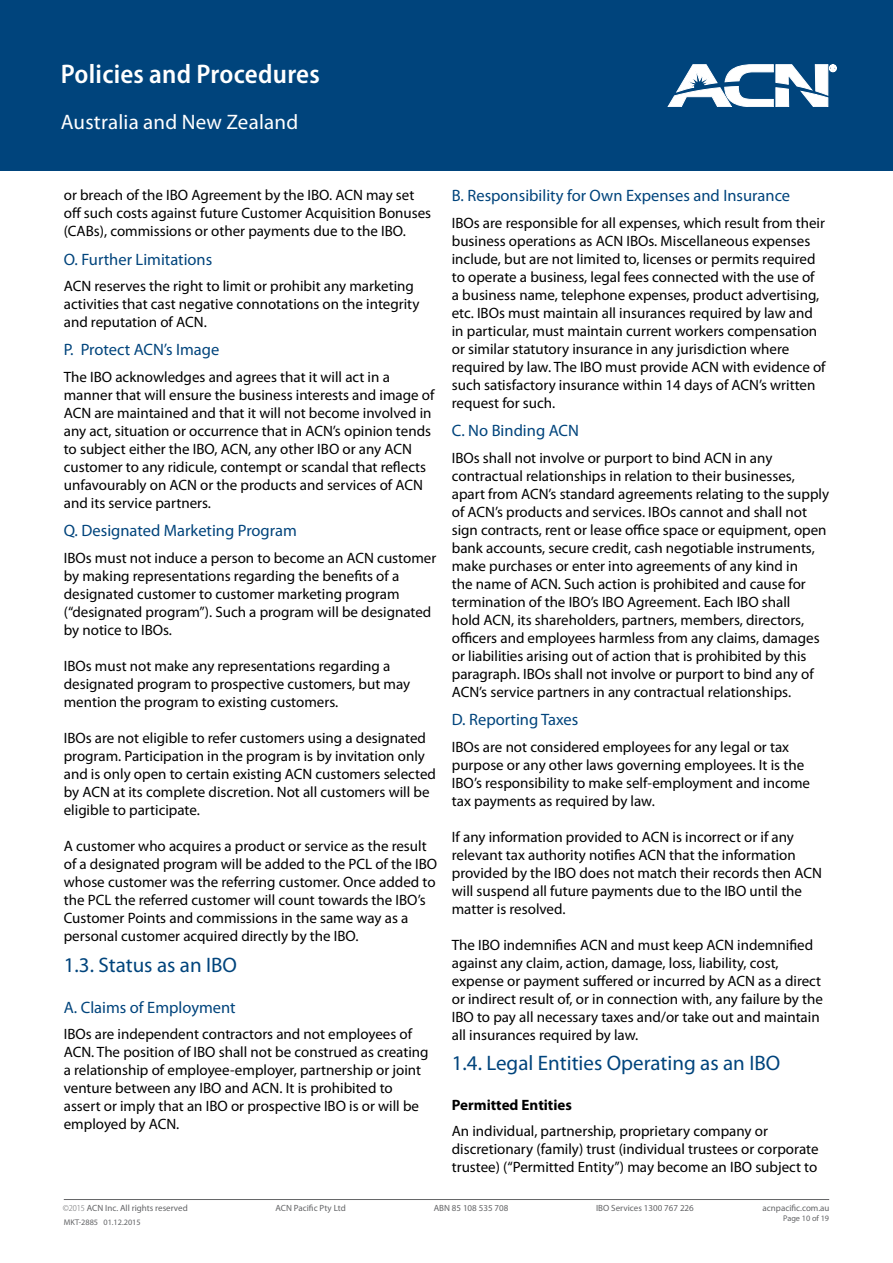
<style>
.page{position:relative;width:893px;height:1263px;background:#fff}
.page>*{position:absolute;margin:0;border:0;box-sizing:border-box;transform-origin:0 0}
.t1{font:600 semi-condensed 27px "Myriad Pro";letter-spacing:.01em;color:#fff}
.t2{font:21px "Myriad Pro";color:#00447c}
.t3{font:21px "Myriad Pro";letter-spacing:.01em;color:#fff}
.t4{font:16.5px "Myriad Pro";color:#00447c}
.t5{font:15px/18px "Myriad Pro";color:#000}
.t6{font:700 15px "Myriad Pro";color:#000}
.t7{font:9px "Myriad Pro";color:#636466}
.t8{font:8.25px "Myriad Pro";color:#636466}
.s1{font-weight:300;font-stretch:semi-condensed}
</style>
<div class="page">
<div style="left:0;top:0;width:893px;height:171px;background:#00447c"></div>
<hr style="left:64px;top:1199px;width:765px;height:1px;background:#636466">
<svg style="left:668px;top:64px;width:169px;height:42px"></svg>
<h1 class="t1" style="left:61px;top:57px;width:261px">Policies and Procedures</h1>
<h2 class="t3" style="left:61px;top:109px;width:239px">Australia and New Zealand</h2>
<p class="t5" style="left:64px;top:186px;width:369px">or breach of the IBO Agreement by the IBO. ACN may set off such costs against future Customer Acquisition Bonuses (CABs), commissions or other payments due to the IBO.</p>
<p class="t4" style="left:64px;top:249px;width:150px">O. Further Limitations</p>
<p class="t5" style="left:64px;top:277px;width:357px">ACN reserves the right to limit or prohibit any marketing activities that cast negative connotations on the integrity and reputation of ACN.</p>
<p class="t4" style="left:64px;top:340px;width:157px">P. Protect ACN’s Image</p>
<p class="t5" style="left:64px;top:368px;width:372px">The IBO acknowledges and agrees that it will act in a manner that will ensure the business interests and image of ACN are maintained and that it will not become involved in any act, situation or occurrence that in ACN’s opinion tends to subject either the IBO, ACN, any other IBO or any ACN customer to any ridicule, contempt or scandal that reflects unfavourably on ACN or the products and services of ACN and its service partners.</p>
<p class="t4" style="left:64px;top:520px;width:234px">Q. Designated Marketing Program</p>
<p class="t5" style="left:64px;top:548px;width:374px">IBOs must not induce a person to become an ACN customer by making representations regarding the benefits of a designated customer to customer marketing program (“designated program”). Such a program will be designated by notice to IBOs.</p>
<p class="t5" style="left:64px;top:656px;width:348px">IBOs must not make any representations regarding a designated program to prospective customers, but may mention the program to existing customers.</p>
<p class="t5" style="left:64px;top:728px;width:374px">IBOs are not eligible to refer customers using a designated program. Participation in the program is by invitation only and is only open to certain existing ACN customers selected by ACN at its complete discretion. Not all customers will be eligible to participate.</p>
<p class="t5" style="left:64px;top:836px;width:375px">A customer who acquires a product or service as the result of a designated program will be added to the PCL of the IBO whose customer was the referring customer. Once added to the PCL the referred customer will count towards the IBO’s Customer Points and commissions in the same way as a personal customer acquired directly by the IBO.</p>
<h2 class="t2" style="left:64px;top:951px;width:175px">1.3. Status as an IBO</h2>
<p class="t4" style="left:64px;top:997px;width:173px">A. Claims of Employment</p>
<p class="t5" style="left:64px;top:1025px;width:366px">IBOs are independent contractors and not employees of ACN. The position of IBO shall not be construed as creating a relationship of employee-employer, partnership or joint venture between any IBO and ACN. It is prohibited to assert or imply that an IBO or prospective IBO is or will be employed by ACN.</p>
<p class="t4" style="left:452px;top:186px;width:340px">B. Responsibility for Own Expenses and Insurance</p>
<p class="t5" style="left:452px;top:214px;width:375px">IBOs are responsible for all expenses, which result from their business operations as ACN IBOs. Miscellaneous expenses include, but are not limited to, licenses or permits required to operate a business, legal fees connected with the use of a business name, telephone expenses, product advertising, etc. IBOs must maintain all insurances required by law and in particular, must maintain current workers compensation or similar statutory insurance in any jurisdiction where required by law. The IBO must provide ACN with evidence of such satisfactory insurance within 14 days of ACN’s written request for such.</p>
<p class="t4" style="left:452px;top:420px;width:129px">C. No Binding ACN</p>
<p class="t5" style="left:452px;top:448px;width:379px">IBOs shall not involve or purport to bind ACN in any contractual relationships in relation to their businesses, apart from ACN’s standard agreements relating to the supply of ACN’s products and services. IBOs cannot and shall not sign contracts, rent or lease office space or equipment, open bank accounts, secure credit, cash negotiable instruments, make purchases or enter into agreements of any kind in<br>the name of ACN. Such action is prohibited and cause for termination of the IBO’s IBO Agreement. Each IBO shall<br>hold ACN, its shareholders, partners, members, directors, officers and employees harmless from any claims, damages or liabilities arising out of action that is prohibited by this paragraph. IBOs shall not involve or purport to bind any of ACN’s service partners in any contractual relationships.</p>
<p class="t4" style="left:452px;top:709px;width:128px">D. Reporting Taxes</p>
<p class="t5" style="left:452px;top:737px;width:360px">IBOs are not considered employees for any legal or tax purpose or any other laws governing employees. It is the IBO’s responsibility to make self-employment and income tax payments as required by law.</p>
<p class="t5" style="left:452px;top:827px;width:372px">If any information provided to ACN is incorrect or if any relevant tax authority notifies ACN that the information provided by the IBO does not match their records then ACN will suspend all future payments due to the IBO until the matter is resolved.</p>
<p class="t5" style="left:452px;top:935px;width:373px">The IBO indemnifies ACN and must keep ACN indemnified against any claim, action, damage, loss, liability, cost, expense or payment suffered or incurred by ACN as a direct or indirect result of, or in connection with, any failure by the IBO to pay all necessary taxes and/or take out and maintain all insurances required by law.</p>
<h2 class="t2" style="left:452px;top:1050px;width:330px">1.4. Legal Entities Operating as an IBO</h2>
<p class="t6" style="left:452px;top:1095px;width:122px">Permitted Entities</p>
<p class="t5" style="left:452px;top:1122px;width:368px">An individual, partnership, proprietary company or discretionary (family) trust (individual trustees or corporate trustee) (“Permitted Entity”) may become an IBO subject to</p>
<p class="t7" style="left:63px;top:1202px;width:127px"><span class="s1">©2015</span> ACN Inc. All rights reserved</p>
<p class="t7" style="left:276px;top:1202px;width:72px">ACN Pacific Pty Ltd</p>
<p class="t7" style="left:434px;top:1202px;width:76px">ABN 85 108 535 708</p>
<p class="t7" style="left:596px;top:1202px;width:99px">IBO Services 1300 767 226</p>
<p class="t7" style="left:762px;top:1202px;width:69px">acnpacific.com.au</p>
<p class="t8" style="left:64px;top:1217px;width:78px">MKT-2885 01.12.2015</p>
<p class="t8" style="left:783px;top:1213px;width:48px">Page 10 of 19</p>
</div>
